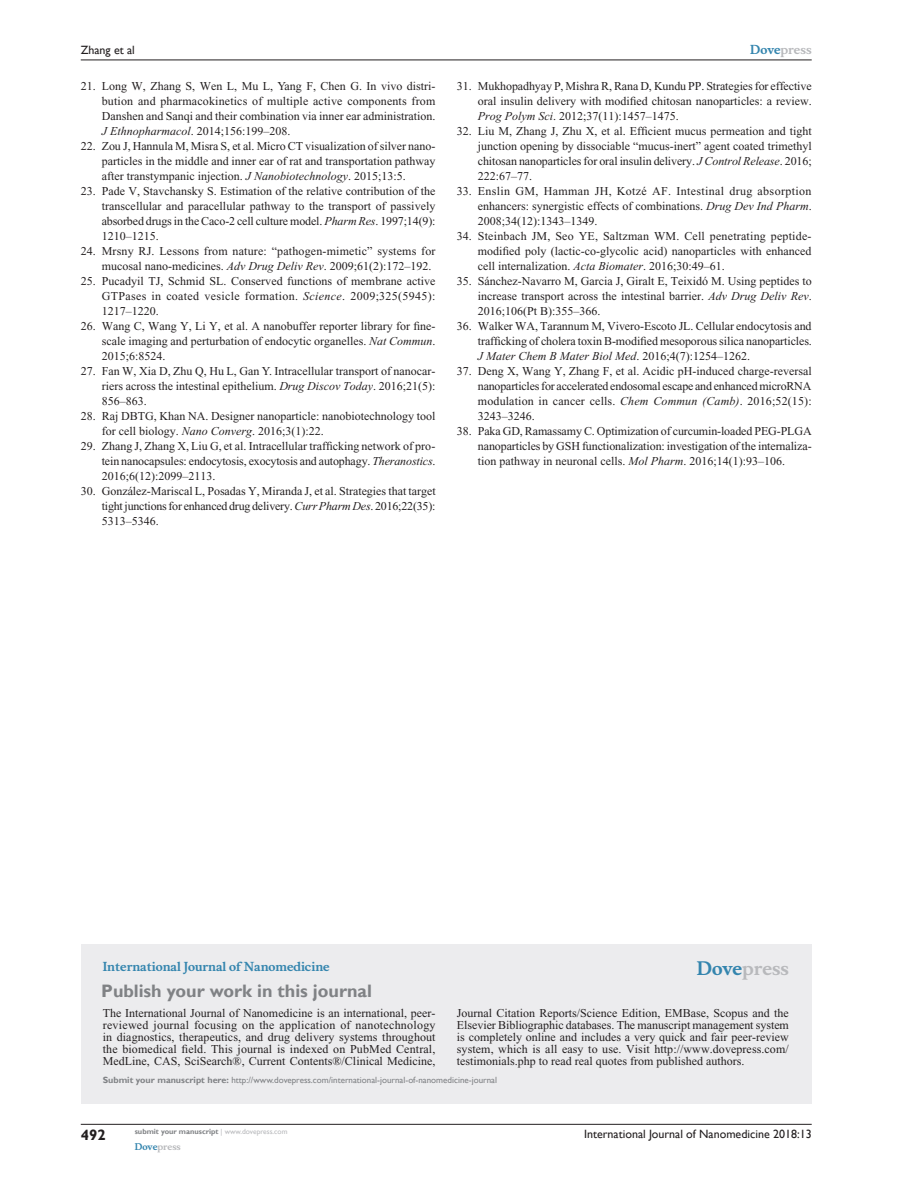
<style>
.page{position:relative;width:918px;height:1188px;background:#fff}
.page>*{position:absolute;margin:0;border:0;box-sizing:border-box;transform-origin:0 0}
.PromBx-H1{font:700 18px "Gill Sans";color:#808285}
.PromBx-Brand{font:700 18px "Musee";color:#b8b9bc}
.t1{font:700 15px "Gill Sans";color:#231f20}
.RefNL2{font:12px/15px "Times New Roman";color:#231f20;text-align:justify}
.PromBx-Tx{font:12px/12px "Times New Roman";color:#231f20;text-align:justify}
.t2{font:12px "Gill Sans";color:#231f20}
.PromBx-JrnlName{font:700 12px "Musee";color:#3485ae}
.t3{font:700 12px "Musee";color:#b8b9bc}
.PromBx-SubmitMssWebA{font:9px "Gill Sans";color:#808285}
.t4{font:700 9px "Musee";color:#b8b9bc}
.t5{font:700 7.5px "Gill Sans";color:#808285}
.s1{font-style:italic}
.s2{color:#3485ae}
.s3{font-weight:700}
.s4{font-weight:400;color:#b8b9bc}
</style>
<div class="page">
<div style="left:81px;top:944px;width:731px;height:159px;background:#ececee"></div>
<hr style="left:81px;top:1124px;width:731px;height:1px;background:#231f20">
<hr style="left:81px;top:60px;width:731px;height:1px;background:#231f20">
<p class="t2" style="left:81px;top:43px;width:56px">Zhang et al</p>
<p class="RefNL2" style="left:102px;top:79px;width:335px;text-indent:-21px">21. Long W, Zhang S, Wen L, Mu L, Yang F, Chen G. In vivo distri&shy;bution and pharmacokinetics of multiple active components from Danshen and Sanqi and their combination via inner ear administration.<br><span class="s1">J Ethnopharmacol</span>. 2014;156:199–208.</p>
<p class="RefNL2" style="left:102px;top:139px;width:335px;text-indent:-21px">22. Zou J, Hannula M, Misra S, et al. Micro CT visualization of silver nano&shy;particles in the middle and inner ear of rat and transportation pathway after transtympanic injection. <span class="s1">J Nanobiotechnology</span>. 2015;13:5.</p>
<p class="RefNL2" style="left:102px;top:184px;width:335px;text-indent:-21px">23. Pade V, Stavchansky S. Estimation of the relative contribution of the transcellular and paracellular pathway to the transport of passively absorbed drugs in the Caco-2 cell culture model. <span class="s1">Pharm Res</span>. 1997;14(9):<br>1210–1215.</p>
<p class="RefNL2" style="left:102px;top:244px;width:335px;text-indent:-21px">24. Mrsny RJ. Lessons from nature: “pathogen-mimetic” systems for mucosal nano-medicines. <span class="s1">Adv Drug Deliv Rev</span>. 2009;61(2):172–192.</p>
<p class="RefNL2" style="left:102px;top:274px;width:335px;text-indent:-21px">25. Pucadyil TJ, Schmid SL. Conserved functions of membrane active GTPases in coated vesicle formation. <span class="s1">Science</span>. 2009;325(5945):<br>1217–1220.</p>
<p class="RefNL2" style="left:102px;top:319px;width:335px;text-indent:-21px">26. Wang C, Wang Y, Li Y, et al. A nanobuffer reporter library for fine&shy;scale imaging and perturbation of endocytic organelles. <span class="s1">Nat Commun</span>.<br>2015;6:8524.</p>
<p class="RefNL2" style="left:102px;top:364px;width:335px;text-indent:-21px">27. Fan W, Xia D, Zhu Q, Hu L, Gan Y. Intracellular transport of nanocar&shy;riers across the intestinal epithelium. <span class="s1">Drug Discov Today</span>. 2016;21(5):<br>856–863.</p>
<p class="RefNL2" style="left:102px;top:409px;width:335px;text-indent:-21px">28. Raj DBTG, Khan NA. Designer nanoparticle: nanobiotechnology tool for cell biology. <span class="s1">Nano Converg</span>. 2016;3(1):22.</p>
<p class="RefNL2" style="left:102px;top:439px;width:335px;text-indent:-21px">29. Zhang J, Zhang X, Liu G, et al. Intracellular trafficking network of pro&shy;tein nanocapsules: endocytosis, exocytosis and autophagy. <span class="s1">Theranostics</span>.<br>2016;6(12):2099–2113.</p>
<p class="RefNL2" style="left:102px;top:484px;width:335px;text-indent:-21px">30. González-Mariscal L, Posadas Y, Miranda J, et al. Strategies that target tight junctions for enhanced drug delivery. <span class="s1">Curr Pharm Des</span>. 2016;22(35):<br>5313–5346.</p>
<p class="t3" style="left:750px;top:43px;width:63px"><span class="s2">Dove</span>press</p>
<p class="RefNL2" style="left:478px;top:79px;width:335px;text-indent:-21px">31. Mukhopadhyay P, Mishra R, Rana D, Kundu PP. Strategies for effective oral insulin delivery with modified chitosan nanoparticles: a review.<br><span class="s1">Prog Polym Sci</span>. 2012;37(11):1457–1475.</p>
<p class="RefNL2" style="left:478px;top:124px;width:335px;text-indent:-21px">32. Liu M, Zhang J, Zhu X, et al. Efficient mucus permeation and tight junction opening by dissociable “mucus-inert” agent coated trimethyl chitosan nanoparticles for oral insulin delivery. <span class="s1">J Control Release</span>. 2016; 222:67–77.</p>
<p class="RefNL2" style="left:478px;top:184px;width:335px;text-indent:-21px">33. Enslin GM, Hamman JH, Kotzé AF. Intestinal drug absorption enhancers: synergistic effects of combinations. <span class="s1">Drug Dev Ind Pharm</span>.<br>2008;34(12):1343–1349.</p>
<p class="RefNL2" style="left:478px;top:229px;width:335px;text-indent:-21px">34. Steinbach JM, Seo YE, Saltzman WM. Cell penetrating peptide&shy;modified poly (lactic-co-glycolic acid) nanoparticles with enhanced cell internalization. <span class="s1">Acta Biomater</span>. 2016;30:49–61.</p>
<p class="RefNL2" style="left:478px;top:274px;width:335px;text-indent:-21px">35. Sánchez-Navarro M, Garcia J, Giralt E, Teixidó M. Using peptides to increase transport across the intestinal barrier. <span class="s1">Adv Drug Deliv Rev</span>.<br>2016;106(Pt B):355–366.</p>
<p class="RefNL2" style="left:478px;top:319px;width:336px;text-indent:-21px">36. Walker WA, Tarannum M, Vivero-Escoto JL. Cellular endocytosis and trafficking of cholera toxin B-modified mesoporous silica nanoparticles.<br><span class="s1">J Mater Chem B Mater Biol Med</span>. 2016;4(7):1254–1262.</p>
<p class="RefNL2" style="left:478px;top:364px;width:335px;text-indent:-21px">37. Deng X, Wang Y, Zhang F, et al. Acidic pH-induced charge-reversal nanoparticles for accelerated endosomal escape and enhanced microRNA modulation in cancer cells. <span class="s1">Chem Commun (Camb)</span>. 2016;52(15):<br>3243–3246.</p>
<p class="RefNL2" style="left:478px;top:424px;width:335px;text-indent:-21px">38. Paka GD, Ramassamy C. Optimization of curcumin-loaded PEG-PLGA nanoparticles by GSH functionalization: investigation of the internaliza&shy;tion pathway in neuronal cells. <span class="s1">Mol Pharm</span>. 2016;14(1):93–106.</p>
<p class="PromBx-JrnlName" style="left:103px;top:959px;width:228px">International Journal of Nanomedicine</p>
<p class="PromBx-H1" style="left:101px;top:980px;width:272px">Publish your work in this journal</p>
<p class="PromBx-Brand" style="left:697px;top:958px;width:94px"><span class="s2">Dove</span>press</p>
<p class="PromBx-Tx" style="left:103px;top:1007px;width:334px">The International Journal of Nanomedicine is an international, peer&shy;reviewed journal focusing on the application of nanotechnology in diagnostics, therapeutics, and drug delivery systems throughout the biomedical field. This journal is indexed on PubMed Central, MedLine, CAS, SciSearch®, Current Contents®/Clinical Medicine,</p>
<p class="PromBx-Tx" style="left:457px;top:1007px;width:334px">Journal Citation Reports/Science Edition, EMBase, Scopus and the Elsevier Bibliographic databases. The manuscript management system is completely online and includes a very quick and fair peer-review system, which is all easy to use. Visit http://www.dovepress.com/ testimonials.php to read real quotes from published authors.</p>
<p class="PromBx-SubmitMssWebA" style="left:103px;top:1075px;width:396px"><span class="s3">Submit your manuscript here:</span> http://www.dovepress.com/international-journal-of-nanomedicine-journal</p>
<p class="t1" style="left:81px;top:1126px;width:26px">492</p>
<p class="t5" style="left:135px;top:1127px;width:154px">submit your manuscript <span class="s4">| www.dovepress.com</span></p>
<p class="t4" style="left:135px;top:1141px;width:48px"><span class="s2">Dove</span>press</p>
<p class="t2" style="left:584px;top:1127px;width:229px">International Journal of Nanomedicine 2018:13</p>
</div>
